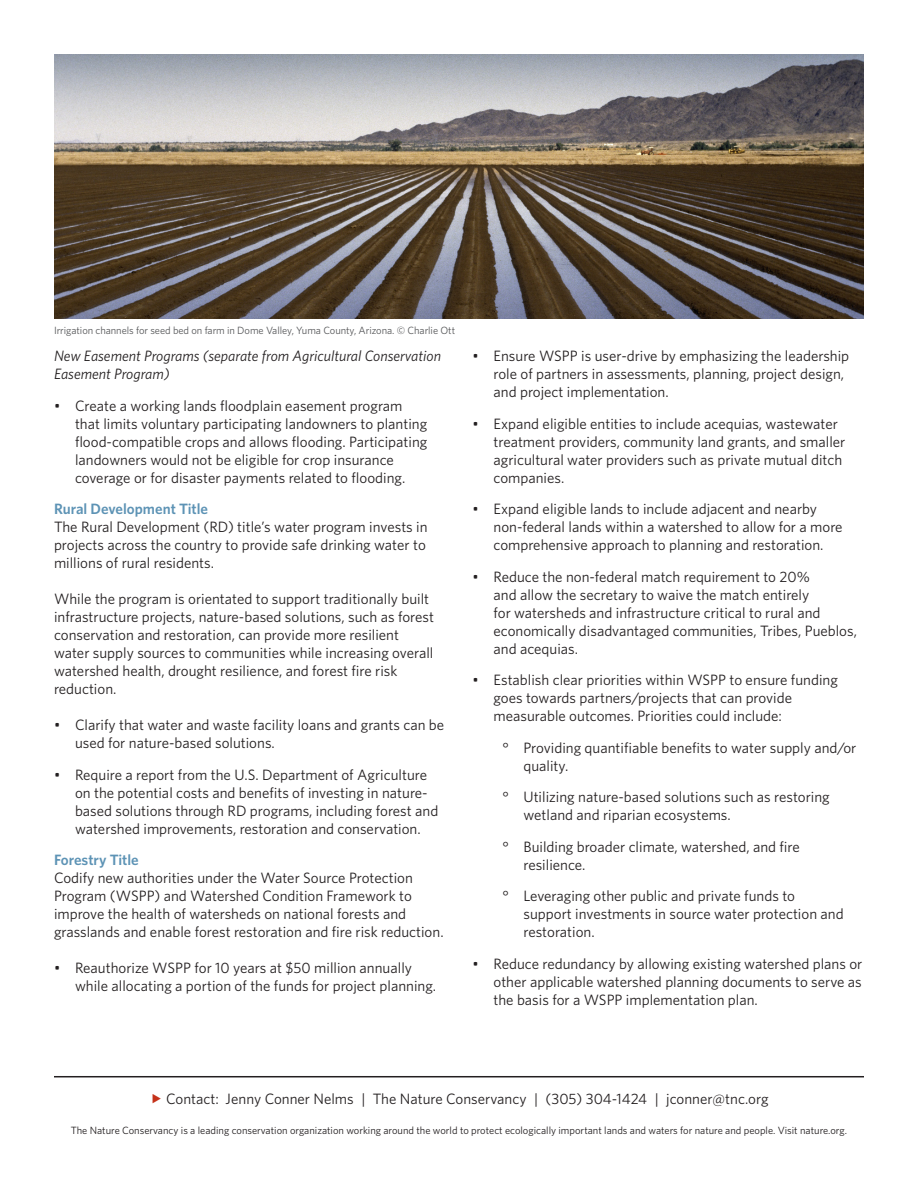
<style>
.page{position:relative;width:918px;height:1188px;background:#fff}
.page>*{position:absolute;margin:0;border:0;box-sizing:border-box;transform-origin:0 0}
.Text{font:15px/18px "Whitney";color:#231f20}
.Contact_info{font:15px "Whitney";color:#231f20}
.Text-2{font:italic 15px/18px "Whitney";color:#231f20}
.Text-3{font:600 15px "Whitney";color:#5d93b5}
.Disclaimer{font:10.5px "Whitney";color:#231f20}
.Photo_captions{font:10.5px "Whitney";letter-spacing:-.005em;color:#57585a}
.s1{font-weight:600;color:#5d93b5}
</style>
<div class="page">
<hr style="left:54px;top:1076px;width:810px;height:1px;background:#231f20">
<img style="left:54px;top:54px;width:810px;height:265px">
<p class="Photo_captions" style="left:54px;top:324px;width:403px">Irrigation channels for seed bed on farm in Dome Valley, Yuma County, Arizona. © Charlie Ott</p>
<p class="Text-2" style="left:54px;top:347px;width:389px">New Easement Programs (separate from Agricultural Conservation<br>Easement Program)</p>
<p class="Text" style="left:75px;top:396px;width:354px;text-indent:-21px">• Create a working lands floodplain easement program that limits voluntary participating landowners to planting flood-compatible crops and allows flooding. Participating landowners would not be eligible for crop insurance coverage or for disaster payments related to flooding.</p>
<p class="Text" style="left:54px;top:500px;width:375px"><span class="s1">Rural Development Title<br></span>The Rural Development (RD) title’s water program invests in projects across the country to provide safe drinking water to millions of rural residents.</p>
<p class="Text" style="left:54px;top:590px;width:382px">While the program is orientated to support traditionally built infrastructure projects, nature-based solutions, such as forest conservation and restoration, can provide more resilient water supply sources to communities while increasing overall watershed health, drought resilience, and forest fire risk reduction.</p>
<p class="Text" style="left:75px;top:716px;width:371px;text-indent:-21px">• Clarify that water and waste facility loans and grants can be used for nature-based solutions.</p>
<p class="Text" style="left:75px;top:765px;width:365px;text-indent:-21px">• Require a report from the U.S. Department of Agriculture on the potential costs and benefits of investing in nature&shy;based solutions through RD programs, including forest and watershed improvements, restoration and conservation.</p>
<p class="Text-3" style="left:54px;top:850px;width:86px">Forestry Title</p>
<p class="Text" style="left:54px;top:869px;width:391px">Codify new authorities under the Water Source Protection Program (WSPP) and Watershed Condition Framework to improve the health of watersheds on national forests and grasslands and enable forest restoration and fire risk reduction.</p>
<p class="Text" style="left:75px;top:959px;width:363px;text-indent:-21px">• Reauthorize WSPP for 10 years at $50 million annually while allocating a portion of the funds for project planning.</p>
<p class="Text" style="left:494px;top:347px;width:357px;text-indent:-21px">• Ensure WSPP is user-drive by emphasizing the leadership role of partners in assessments, planning, project design, and project implementation.</p>
<p class="Text" style="left:494px;top:414px;width:353px;text-indent:-21px">• Expand eligible entities to include acequias, wastewater treatment providers, community land grants, and smaller agricultural water providers such as private mutual ditch companies.</p>
<p class="Text" style="left:494px;top:500px;width:351px;text-indent:-21px">• Expand eligible lands to include adjacent and nearby non-federal lands within a watershed to allow for a more comprehensive approach to planning and restoration.</p>
<p class="Text" style="left:494px;top:567px;width:365px;text-indent:-21px">• Reduce the non-federal match requirement to 20%<br>and allow the secretary to waive the match entirely<br>for watersheds and infrastructure critical to rural and economically disadvantaged communities, Tribes, Pueblos, and acequias.</p>
<p class="Text" style="left:494px;top:671px;width:346px;text-indent:-21px">• Establish clear priorities within WSPP to ensure funding goes towards partners/projects that can provide measurable outcomes. Priorities could include:</p>
<p class="Text" style="left:524px;top:738px;width:334px;text-indent:-21px">° Providing quantifiable benefits to water supply and/or quality.</p>
<p class="Text" style="left:524px;top:788px;width:308px;text-indent:-21px">° Utilizing nature-based solutions such as restoring wetland and riparian ecosystems.</p>
<p class="Text" style="left:524px;top:837px;width:278px;text-indent:-21px">° Building broader climate, watershed, and fire resilience.</p>
<p class="Text" style="left:524px;top:887px;width:322px;text-indent:-21px">° Leveraging other public and private funds to support investments in source water protection and restoration.</p>
<p class="Text" style="left:494px;top:954px;width:370px;text-align:justify;text-indent:-21px">• Reduce redundancy by allowing existing watershed plans or other applicable watershed planning documents to serve as the basis for a WSPP implementation plan.</p>
<p class="Contact_info" style="left:166px;top:1089px;width:604px">Contact: Jenny Conner Nelms | The Nature Conservancy | (305) 304-1424 | jconner@tnc.org</p>
<p class="Disclaimer" style="left:71px;top:1123px;width:778px">The Nature Conservancy is a leading conservation organization working around the world to protect ecologically important lands and waters for nature and people. Visit nature.org.</p>
</div>
